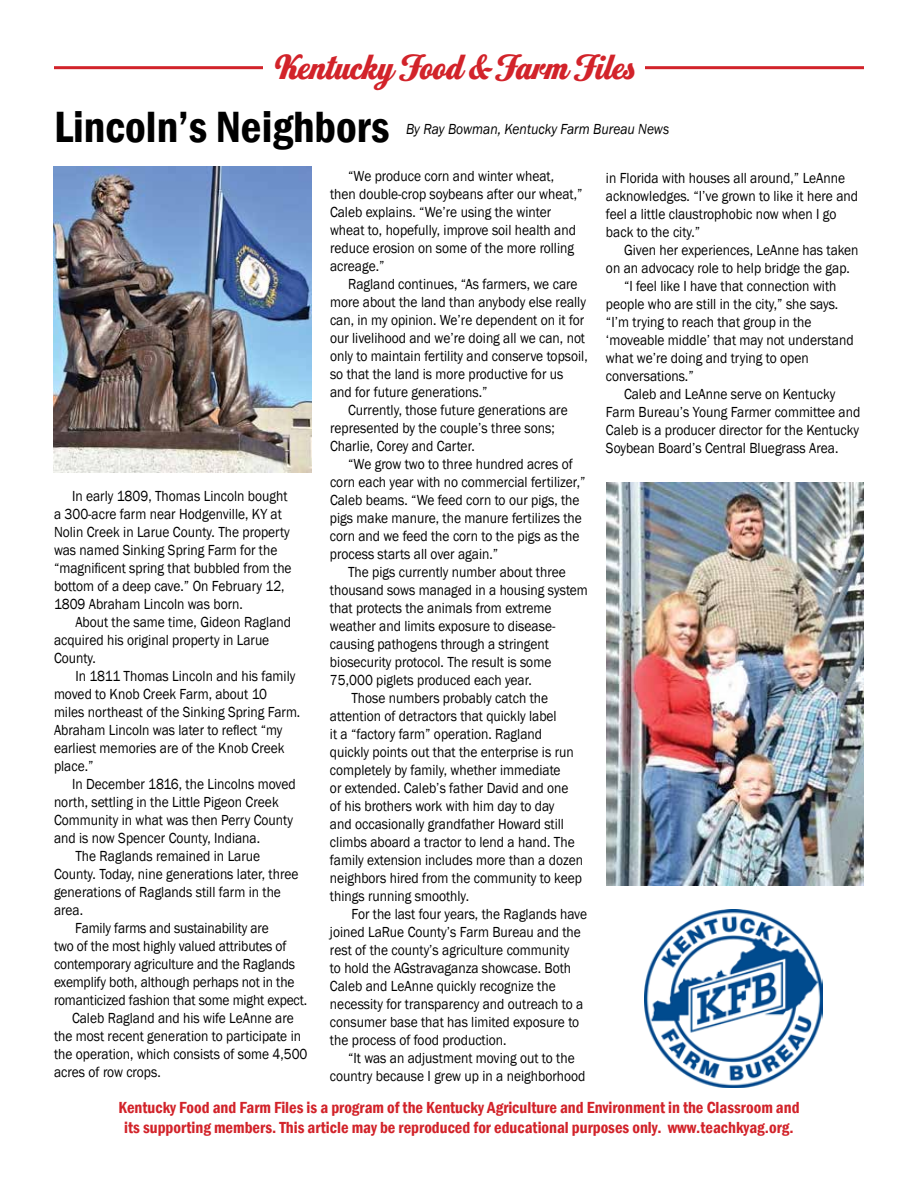
<style>
.page{position:relative;width:918px;height:1188px;background:#fff}
.page>*{position:absolute;margin:0;border:0;box-sizing:border-box;transform-origin:0 0}
.t1{font:600 condensed 45px "Franklin Gothic";color:#000}
.t2{font:36px "Home Run Script";color:#d2232a}
.t3{font:600 condensed 16.5px/19.8px "Franklin Gothic";color:#d2232a;text-align:center}
.t4{font:15px/18px "Franklin Gothic";color:#000;scale:.9 1}
.t5{font:italic 15px "Franklin Gothic";color:#000;scale:.9 1}
</style>
<div class="page">
<img style="left:53px;top:166px;width:259px;height:307px">
<img style="left:606px;top:482px;width:258px;height:403px">
<hr style="left:54px;top:66px;width:810px;height:3px;background:#d2232a">
<div style="left:263px;top:43px;width:381px;height:54px;background:#fff"></div>
<img style="left:645px;top:909px;width:178px;height:178px">
<h2 class="t2" style="left:277px;top:51px;width:361px">Kentucky Food &amp; Farm Files</h2>
<h1 class="t1" style="left:54px;top:97px;width:337px">Lincoln’s Neighbors</h1>
<p class="t5" style="left:406px;top:119px;width:294px">By Ray Bowman, Kentucky Farm Bureau News</p>
<p class="t4" style="left:54px;top:488px;width:266px;text-indent:18px">In early 1809, Thomas Lincoln bought a 300-acre farm near Hodgenville, KY at Nolin Creek in Larue County. The property was named Sinking Spring Farm for the “magnificent spring that bubbled from the bottom of a deep cave.” On February 12, 1809 Abraham Lincoln was born.</p>
<p class="t4" style="left:54px;top:614px;width:265px;text-indent:21px">About the same time, Gideon Ragland acquired his original property in Larue<br>County.</p>
<p class="t4" style="left:54px;top:668px;width:275px;text-indent:21px">In 1811 Thomas Lincoln and his family moved to Knob Creek Farm, about 10 miles northeast of the Sinking Spring Farm.<br>Abraham Lincoln was later to reflect “my earliest memories are of the Knob Creek place.”</p>
<p class="t4" style="left:72px;top:776px;width:250px">In December 1816, the Lincolns moved</p>
<p class="t4" style="left:54px;top:794px;width:251px">north, settling in the Little Pigeon Creek</p>
<p class="t4" style="left:54px;top:812px;width:267px">Community in what was then Perry County</p>
<p class="t4" style="left:54px;top:830px;width:231px">and is now Spencer County, Indiana.</p>
<p class="t4" style="left:75px;top:848px;width:207px">The Raglands remained in Larue</p>
<p class="t4" style="left:54px;top:866px;width:273px">County. Today, nine generations later, three</p>
<p class="t4" style="left:54px;top:884px;width:254px">generations of Raglands still farm in the</p>
<p class="t4" style="left:54px;top:902px;width:34px">area.</p>
<p class="t4" style="left:75px;top:920px;width:217px">Family farms and sustainability are</p>
<p class="t4" style="left:54px;top:938px;width:260px">two of the most highly valued attributes of</p>
<p class="t4" style="left:54px;top:956px;width:269px">contemporary agriculture and the Raglands</p>
<p class="t4" style="left:54px;top:974px;width:269px">exemplify both, although perhaps not in the</p>
<p class="t4" style="left:54px;top:992px;width:283px">romanticized fashion that some might expect.</p>
<p class="t4" style="left:72px;top:1010px;width:248px">Caleb Ragland and his wife LeAnne are</p>
<p class="t4" style="left:54px;top:1028px;width:276px">the most recent generation to participate in</p>
<p class="t4" style="left:54px;top:1046px;width:283px">the operation, which consists of some 4,500</p>
<p class="t4" style="left:54px;top:1064px;width:120px">acres of row crops.</p>
<p class="t4" style="left:330px;top:167px;width:282px;text-indent:18px">“We produce corn and winter wheat, then double-crop soybeans after our wheat,” Caleb explains. “We’re using the winter wheat to, hopefully, improve soil health and reduce erosion on some of the more rolling acreage.”</p>
<p class="t4" style="left:330px;top:275px;width:288px;text-indent:18px">Ragland continues, “As farmers, we care more about the land than anybody else really can, in my opinion. We’re dependent on it for our livelihood and we’re doing all we can, not only to maintain fertility and conserve topsoil, so that the land is more productive for us and for future generations.”</p>
<p class="t4" style="left:330px;top:401px;width:266px;text-indent:18px">Currently, those future generations are represented by the couple’s three sons;<br>Charlie, Corey and Carter.</p>
<p class="t4" style="left:330px;top:455px;width:285px;text-indent:18px">“We grow two to three hundred acres of corn each year with no commercial fertilizer,” Caleb beams. “We feed corn to our pigs, the pigs make manure, the manure fertilizes the corn and we feed the corn to the pigs as the process starts all over again.”</p>
<p class="t4" style="left:348px;top:563px;width:244px">The pigs currently number about three</p>
<p class="t4" style="left:330px;top:581px;width:288px">thousand sows managed in a housing system</p>
<p class="t4" style="left:330px;top:599px;width:248px">that protects the animals from extreme</p>
<p class="t4" style="left:330px;top:617px;width:252px">weather and limits exposure to disease-</p>
<p class="t4" style="left:330px;top:635px;width:245px">causing pathogens through a stringent</p>
<p class="t4" style="left:330px;top:653px;width:247px">biosecurity protocol. The result is some</p>
<p class="t4" style="left:330px;top:671px;width:226px">75,000 piglets produced each year.</p>
<p class="t4" style="left:351px;top:689px;width:220px">Those numbers probably catch the</p>
<p class="t4" style="left:330px;top:707px;width:253px">attention of detractors that quickly label</p>
<p class="t4" style="left:330px;top:725px;width:237px">it a “factory farm” operation. Ragland</p>
<p class="t4" style="left:330px;top:743px;width:272px">quickly points out that the enterprise is run</p>
<p class="t4" style="left:330px;top:761px;width:258px">completely by family, whether immediate</p>
<p class="t4" style="left:330px;top:779px;width:267px">or extended. Caleb’s father David and one</p>
<p class="t4" style="left:330px;top:797px;width:251px">of his brothers work with him day to day</p>
<p class="t4" style="left:330px;top:815px;width:262px">and occasionally grandfather Howard still</p>
<p class="t4" style="left:330px;top:833px;width:273px">climbs aboard a tractor to lend a hand. The</p>
<p class="t4" style="left:330px;top:851px;width:283px">family extension includes more than a dozen</p>
<p class="t4" style="left:330px;top:869px;width:281px">neighbors hired from the community to keep</p>
<p class="t4" style="left:330px;top:887px;width:156px">things running smoothly.</p>
<p class="t4" style="left:351px;top:905px;width:263px">For the last four years, the Raglands have</p>
<p class="t4" style="left:330px;top:923px;width:280px">joined LaRue County’s Farm Bureau and the</p>
<p class="t4" style="left:330px;top:941px;width:268px">rest of the county’s agriculture community</p>
<p class="t4" style="left:330px;top:959px;width:269px">to hold the AGstravaganza showcase. Both</p>
<p class="t4" style="left:330px;top:977px;width:252px">Caleb and LeAnne quickly recognize the</p>
<p class="t4" style="left:330px;top:995px;width:283px">necessity for transparency and outreach to a</p>
<p class="t4" style="left:330px;top:1013px;width:278px">consumer base that has limited exposure to</p>
<p class="t4" style="left:330px;top:1031px;width:198px">the process of food production.</p>
<p class="t4" style="left:348px;top:1049px;width:253px">“It was an adjustment moving out to the</p>
<p class="t4" style="left:330px;top:1067px;width:285px">country because I grew up in a neighborhood</p>
<p class="t4" style="left:606px;top:170px;width:282px">in Florida with houses all around,” LeAnne acknowledges. “I’ve grown to like it here and feel a little claustrophobic now when I go back to the city.”</p>
<p class="t4" style="left:624px;top:242px;width:262px">Given her experiences, LeAnne has taken</p>
<p class="t4" style="left:606px;top:260px;width:273px">on an advocacy role to help bridge the gap.</p>
<p class="t4" style="left:624px;top:278px;width:238px">“I feel like I have that connection with</p>
<p class="t4" style="left:606px;top:296px;width:260px">people who are still in the city,” she says.</p>
<p class="t4" style="left:606px;top:314px;width:230px">“I’m trying to reach that group in the</p>
<p class="t4" style="left:606px;top:332px;width:277px">‘moveable middle’ that may not understand</p>
<p class="t4" style="left:606px;top:350px;width:227px">what we’re doing and trying to open</p>
<p class="t4" style="left:606px;top:368px;width:99px">conversations.”</p>
<p class="t4" style="left:624px;top:386px;width:236px">Caleb and LeAnne serve on Kentucky</p>
<p class="t4" style="left:606px;top:404px;width:284px">Farm Bureau’s Young Farmer committee and</p>
<p class="t4" style="left:606px;top:422px;width:283px">Caleb is a producer director for the Kentucky</p>
<p class="t4" style="left:606px;top:440px;width:260px">Soybean Board’s Central Bluegrass Area.</p>
<p class="t3" style="left:118px;top:1098px;width:683px">Kentucky Food and Farm Files is a program of the Kentucky Agriculture and Environment in the Classroom and its supporting members. This article may be reproduced for educational purposes only. www.teachkyag.org.</p>
</div>
